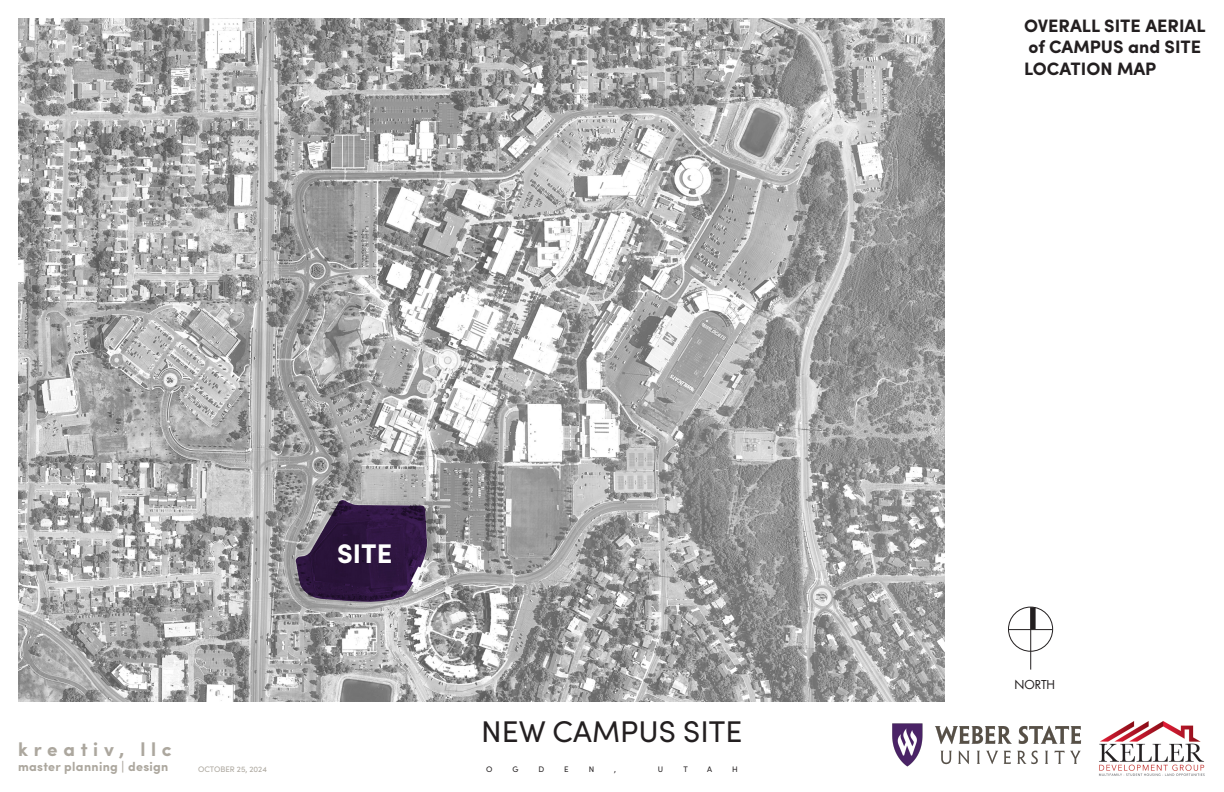
<style>
.page{position:relative;width:1224px;height:792px;background:#fff}
.page>*{position:absolute;margin:0;border:0;box-sizing:border-box;transform-origin:0 0}
.t1{font:30px "Sofia Pro";color:#231f20}
.t2{font:700 27px "Sofia Pro";color:#fff}
.t3{font:700 19px "Sofia Pro";letter-spacing:.3em;color:#aca79e}
.t4{font:700 18px "Sofia Pro";color:#231f20}
.t5{font:700 12.7px "Sofia Pro";letter-spacing:.025em;color:#aca79e}
.t6{font:12px "Futura LT";color:#231f20}
.t7{font:8px "Sofia Pro";color:#aca79e}
.t8{font:8px "Sofia Pro";color:#231f20}
</style>
<div class="page">
<img style="left:1099px;top:721px;width:106px;height:55px">
<img style="left:892px;top:723px;width:190px;height:44px">
<img style="left:18px;top:18px;width:927px;height:684px">
<div style="left:1008px;top:607px;width:45px;height:45px;border:1px solid #231f20;border-radius:50%"></div>
<hr style="left:1030px;top:607px;width:1px;height:63px;background:#231f20">
<div style="left:1031px;top:607px;width:5px;height:22px;background:#231f20"></div>
<hr style="left:1008px;top:629px;width:44px;height:1px;background:#231f20">
<p class="t2" style="left:337px;top:532px;width:57px">SITE</p>
<p class="t3" style="left:18px;top:735px;width:155px">kreativ, llc</p>
<p class="t5" style="left:18px;top:757px;width:152px">master planning | design</p>
<h1 class="t1" style="left:481px;top:710px;width:263px">NEW CAMPUS SITE</h1>
<p class="t7" style="left:198px;top:764px;width:70px">OCTOBER 25, 2024</p>
<p class="t8" style="left:486px;top:764px;width:8px">O</p>
<p class="t8" style="left:512px;top:764px;width:8px">G</p>
<p class="t8" style="left:538px;top:764px;width:7px">D</p>
<p class="t8" style="left:564px;top:764px;width:6px">E</p>
<p class="t8" style="left:589px;top:764px;width:7px">N</p>
<p class="t8" style="left:614px;top:764px;width:3px">,</p>
<p class="t8" style="left:658px;top:764px;width:7px">U</p>
<p class="t8" style="left:683px;top:764px;width:6px">T</p>
<p class="t8" style="left:707px;top:764px;width:6px">A</p>
<p class="t8" style="left:732px;top:764px;width:7px">H</p>
<p class="t4" style="left:1024px;top:11px;width:183px">OVERALL SITE AERIAL</p>
<p class="t4" style="left:1028px;top:33px;width:174px">of CAMPUS and SITE</p>
<p class="t4" style="left:1024px;top:55px;width:134px">LOCATION MAP</p>
<p class="t6" style="left:1014px;top:676px;width:42px">NORTH</p>
</div>
